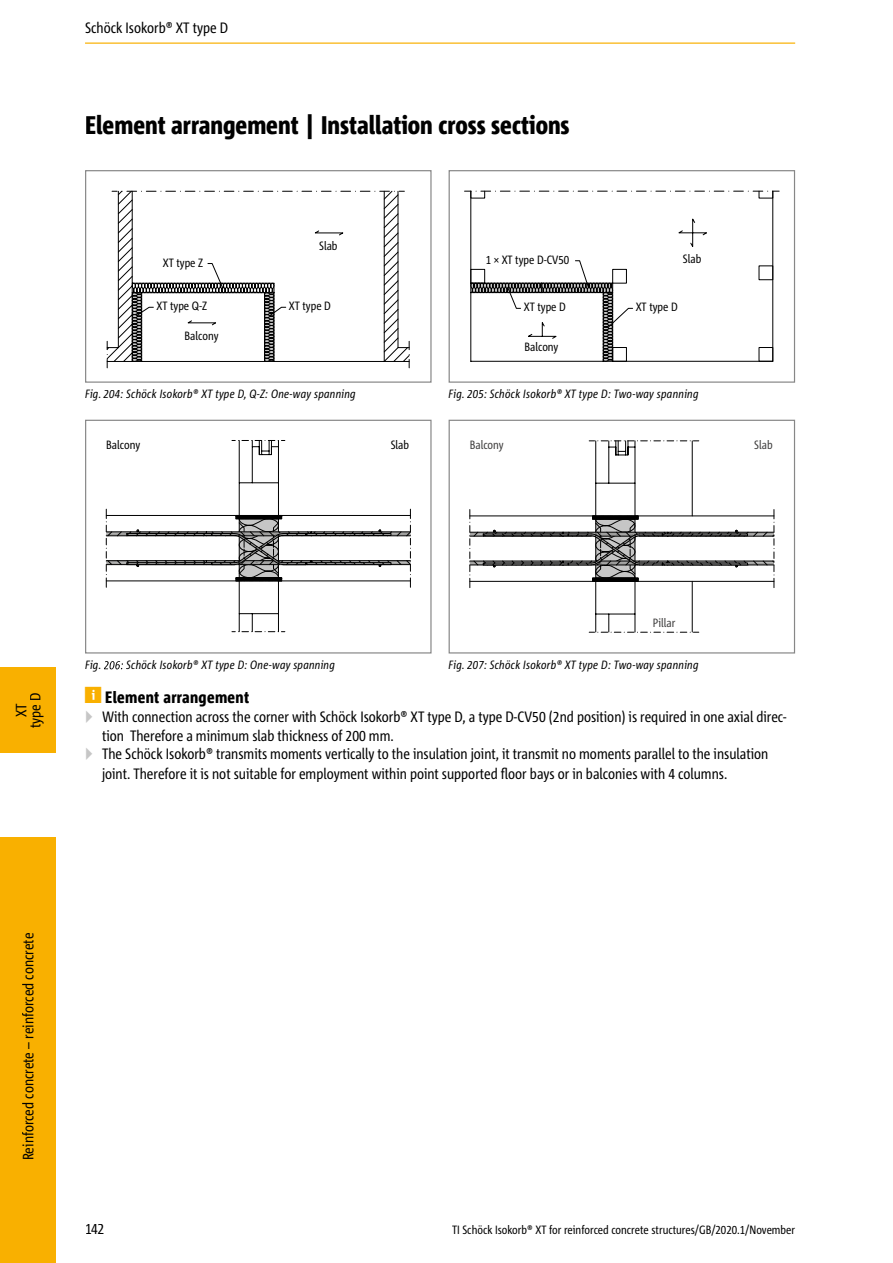
<style>
.page{position:relative;width:893px;height:1263px;background:#fff}
.page>*{position:absolute;margin:0;border:0;box-sizing:border-box;transform-origin:0 0}
.t1{font:800 condensed 25.5px "Corpid Schoeck";color:#000}
.t2{font:800 condensed 16.5px "Corpid Schoeck";letter-spacing:.02em;color:#000}
.t3{font:condensed 15px/19.5px "Corpid Schoeck";color:#000}
.t4{font:italic condensed 12px "Corpid Schoeck";letter-spacing:.02em;color:#000}
.t5{font:condensed 12px "Corpid Schoeck";color:#000}
.t6{font:condensed 12px "Corpid Schoeck";color:#3e3d3d}
.s1{color:#c6c6c6}
</style>
<div class="page">
<div style="left:0;top:837px;width:55px;height:426px;background:#f9b000"></div>
<div style="left:0;top:668px;width:55px;height:85px;background:#f9b000"></div>
<hr style="left:85px;top:43px;width:710px;height:1px;background:#f9b000">
<svg style="left:106px;top:190px;width:304px;height:172px"></svg>
<svg style="left:207px;top:263px;width:17px;height:26px"></svg>
<div style="left:85px;top:170px;width:347px;height:213px;border:1px solid #878787"></div>
<svg style="left:470px;top:190px;width:304px;height:172px"></svg>
<div style="left:449px;top:170px;width:346px;height:213px;border:1px solid #878787"></div>
<svg style="left:105px;top:440px;width:306px;height:192px"></svg>
<div style="left:235px;top:515px;width:47px;height:4px;border:1px solid #000"></div>
<div style="left:235px;top:577px;width:47px;height:4px;border:1px solid #000"></div>
<div style="left:85px;top:420px;width:347px;height:233px;border:1px solid #878787"></div>
<svg style="left:104px;top:661px;width:19px;height:8px"></svg>
<svg style="left:469px;top:440px;width:306px;height:193px"></svg>
<div style="left:592px;top:515px;width:47px;height:5px;border:1px solid #000"></div>
<div style="left:592px;top:578px;width:47px;height:4px;border:1px solid #000"></div>
<div style="left:449px;top:420px;width:346px;height:233px;border:1px solid #878787"></div>
<p class="t3" style="left:85px;top:18px;width:145px">Schöck Isokorb® XT type D</p>
<h1 class="t1" style="left:85px;top:109px;width:486px">Element arrangement | Installation cross sections</h1>
<p class="t5" style="left:163px;top:255px;width:42px">XT type Z</p>
<p class="t5" style="left:319px;top:238px;width:20px">Slab</p>
<p class="t5" style="left:156px;top:299px;width:52px">XT type Q-Z</p>
<p class="t5" style="left:289px;top:298px;width:44px">XT type D</p>
<p class="t5" style="left:185px;top:328px;width:35px">Balcony</p>
<p class="t4" style="left:85px;top:387px;width:272px">Fig. 204: Schöck Isokorb® XT type D, Q-Z: One-way spanning</p>
<p class="t5" style="left:106px;top:437px;width:35px">Balcony</p>
<p class="t5" style="left:391px;top:437px;width:20px">Slab</p>
<p class="t5" style="left:486px;top:252px;width:85px">1 × XT type D-CV50</p>
<p class="t5" style="left:524px;top:300px;width:44px">XT type D</p>
<p class="t5" style="left:525px;top:340px;width:35px">Balcony</p>
<p class="t5" style="left:683px;top:251px;width:20px">Slab</p>
<p class="t5" style="left:636px;top:300px;width:44px">XT type D</p>
<p class="t4" style="left:449px;top:387px;width:251px">Fig. 205: Schöck Isokorb® XT type D: Two-way spanning</p>
<p class="t6" style="left:470px;top:438px;width:35px">Balcony</p>
<p class="t6" style="left:754px;top:438px;width:20px">Slab</p>
<p class="t3" style="left:14px;top:728px;width:37px;line-height:14.1px;text-align:center;rotate:-90deg">XT type D</p>
<p class="t4" style="left:85px;top:657px;width:18px">Fig.</p>
<p class="t4" style="left:126px;top:657px;width:210px">Schöck Isokorb® XT type D: One-way spanning</p>
<p class="t6" style="left:653px;top:615px;width:24px">Pillar</p>
<p class="t4" style="left:449px;top:657px;width:251px">Fig. 207: Schöck Isokorb® XT type D: Two-way spanning</p>
<p class="t2" style="left:105px;top:687px;width:145px">Element arrangement</p>
<p class="t3" style="left:102px;top:706px;width:686px;text-indent:-17px"><span class="s1">▶</span> With connection across the corner with Schöck Isokorb® XT type D, a type D-CV50 (2nd position) is required in one axial direc&shy;tion Therefore a minimum slab thickness of 200 mm.</p>
<p class="t3" style="left:102px;top:744px;width:668px;text-indent:-17px"><span class="s1">▶</span> The Schöck Isokorb® transmits moments vertically to the insulation joint, it transmit no moments parallel to the insulation joint. Therefore it is not suitable for employment within point supported oor bays or in balconies with 4 columns.</p>
<p class="t3" style="left:18px;top:1160px;width:229px;rotate:-90deg">Reinforced concrete – reinforced concrete</p>
<p class="t3" style="left:85px;top:1219px;width:21px">142</p>
<p class="t5" style="left:452px;top:1222px;width:345px">TI Schöck Isokorb® XT for reinforced concrete structures/GB/2020.1/November</p>
</div>
